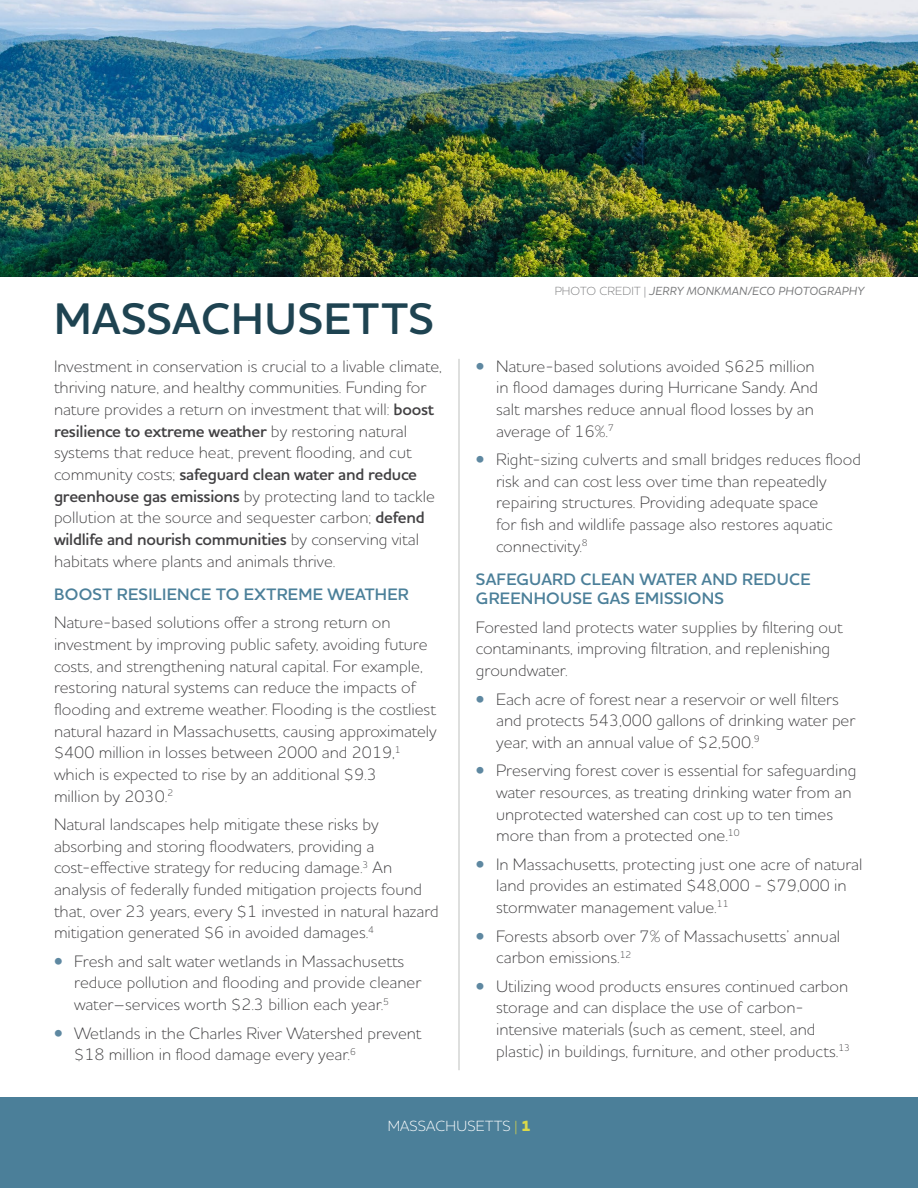
<style>
.page{position:relative;width:918px;height:1188px;background:#fff}
.page>*{position:absolute;margin:0;border:0;box-sizing:border-box;transform-origin:0 0}
.t1{font:600 45px "Houschka Pro";letter-spacing:.015em;color:#1e4351}
.Body{font:300 16.8px/21.8px "Houschka Pro";color:#414042}
.t2{font:600 16.8px/19.5px "Houschka Pro";letter-spacing:.015em;color:#4b7f99}
.t3{font:300 15px "Houschka Pro";letter-spacing:.015em;color:#fff}
.t4{font:italic 500 12px "Houschka Pro";letter-spacing:.015em;color:#58595b}
.s1{font-weight:600}
.s2{font-weight:500;color:#5e88a1}
.s3{font-weight:300;font-style:normal}
.s4{color:#dcd949}
.s5{font-weight:800;color:#dcd949}
</style>
<div class="page">
<div style="left:0;top:1097px;width:918px;height:91px;background:#4b7f99"></div>
<img style="left:0;top:0;width:918px;height:276px">
<hr style="left:459px;top:359px;width:1px;height:711px;background:#bfc0bf">
<h1 class="t1" style="left:54px;top:290px;width:381px">MASSACHUSETTS</h1>
<p class="Body" style="left:54px;top:355px;width:389px">Investment in conservation is crucial to a livable climate, thriving nature, and healthy communities. Funding for nature provides a return on investment that will: <span class="s1">boost resilience to extreme weather</span> by restoring natural systems that reduce heat, prevent flooding, and cut community costs; <span class="s1">safeguard clean water and reduce greenhouse gas emissions</span> by protecting land to tackle pollution at the source and sequester carbon; <span class="s1">defend wildlife and nourish communities</span> by conserving vital habitats where plants and animals thrive.</p>
<h2 class="t2" style="left:54px;top:584px;width:356px">BOOST RESILIENCE TO EXTREME WEATHER</h2>
<p class="Body" style="left:54px;top:611px;width:384px">Nature‑based solutions offer a strong return on investment by improving public safety, avoiding future costs, and strengthening natural capital. For example, restoring natural systems can reduce the impacts of flooding and extreme weather. Flooding is the costliest natural hazard in Massachusetts, causing approximately $400 million in losses between 2000 and 2019,<sup>1 </sup>which is expected to rise by an additional $9.3<br>million by 2030.<sup>2</sup></p>
<p class="Body" style="left:54px;top:813px;width:386px">Natural landscapes help mitigate these risks by absorbing and storing floodwaters, providing a cost‑effective strategy for reducing damage.<sup>3</sup> An analysis of federally funded mitigation projects found that, over 23 years, every $1 invested in natural hazard mitigation generated $6 in avoided damages.<sup>4</sup></p>
<p class="Body" style="left:74px;top:950px;width:349px;text-indent:-20px"><span class="s2">•</span> Fresh and salt water wetlands in Massachusetts reduce pollution and flooding and provide cleaner water–services worth $2.3 billion each year.<sup>5</sup></p>
<p class="Body" style="left:74px;top:1022px;width:349px;text-indent:-20px"><span class="s2">•</span> Wetlands in the Charles River Watershed prevent $18 million in flood damage every year.<sup>6</sup></p>
<p class="t4" style="left:554px;top:284px;width:312px"><span class="s3">PHOTO CREDIT |</span> JERRY MONKMAN/ECO PHOTOGRAPHY</p>
<p class="Body" style="left:496px;top:355px;width:324px;text-indent:-20px"><span class="s2">•</span> Nature- based solutions avoided $625 million in flood damages during Hurricane Sandy. And salt marshes reduce annual flood losses by an average of 16%.<sup>7</sup></p>
<p class="Body" style="left:496px;top:448px;width:366px;text-indent:-20px"><span class="s2">•</span> Right-sizing culverts and small bridges reduces flood risk and can cost less over time than repeatedly repairing structures. Providing adequate space<br>for fish and wildlife passage also restores aquatic connectivity.<sup>8</sup></p>
<h2 class="t2" style="left:476px;top:569px;width:336px">SAFEGUARD CLEAN WATER AND REDUCE<br>GREENHOUSE GAS EMISSIONS</h2>
<p class="Body" style="left:476px;top:616px;width:368px">Forested land protects water supplies by filtering out contaminants, improving filtration, and replenishing groundwater.</p>
<p class="Body" style="left:496px;top:688px;width:361px;text-indent:-20px"><span class="s2">•</span> Each acre of forest near a reservoir or well filters and protects 543,000 gallons of drinking water per year, with an annual value of $2,500.<sup>9</sup></p>
<p class="Body" style="left:496px;top:759px;width:362px;text-indent:-20px"><span class="s2">•</span> Preserving forest cover is essential for safeguarding water resources, as treating drinking water from an unprotected watershed can cost up to ten times more than from a protected one.<sup>10</sup></p>
<p class="Body" style="left:496px;top:853px;width:368px;text-indent:-20px"><span class="s2">•</span> In Massachusetts, protecting just one acre of natural land provides an estimated $48,000 - $79,000 in stormwater management value.<sup>11</sup></p>
<p class="Body" style="left:496px;top:925px;width:346px;text-indent:-20px"><span class="s2">•</span> Forests absorb over 7% of Massachusetts’ annual carbon emissions.<sup>12</sup></p>
<p class="Body" style="left:496px;top:975px;width:356px;text-indent:-20px"><span class="s2">•</span> Utilizing wood products ensures continued carbon storage and can displace the use of carbon&shy;intensive materials (such as cement, steel, and plastic) in buildings, furniture, and other products.<sup>13</sup></p>
<p class="t3" style="left:388px;top:1116px;width:144px">MASSACHUSETTS <span class="s4">|</span> <span class="s5">1</span></p>
</div>
